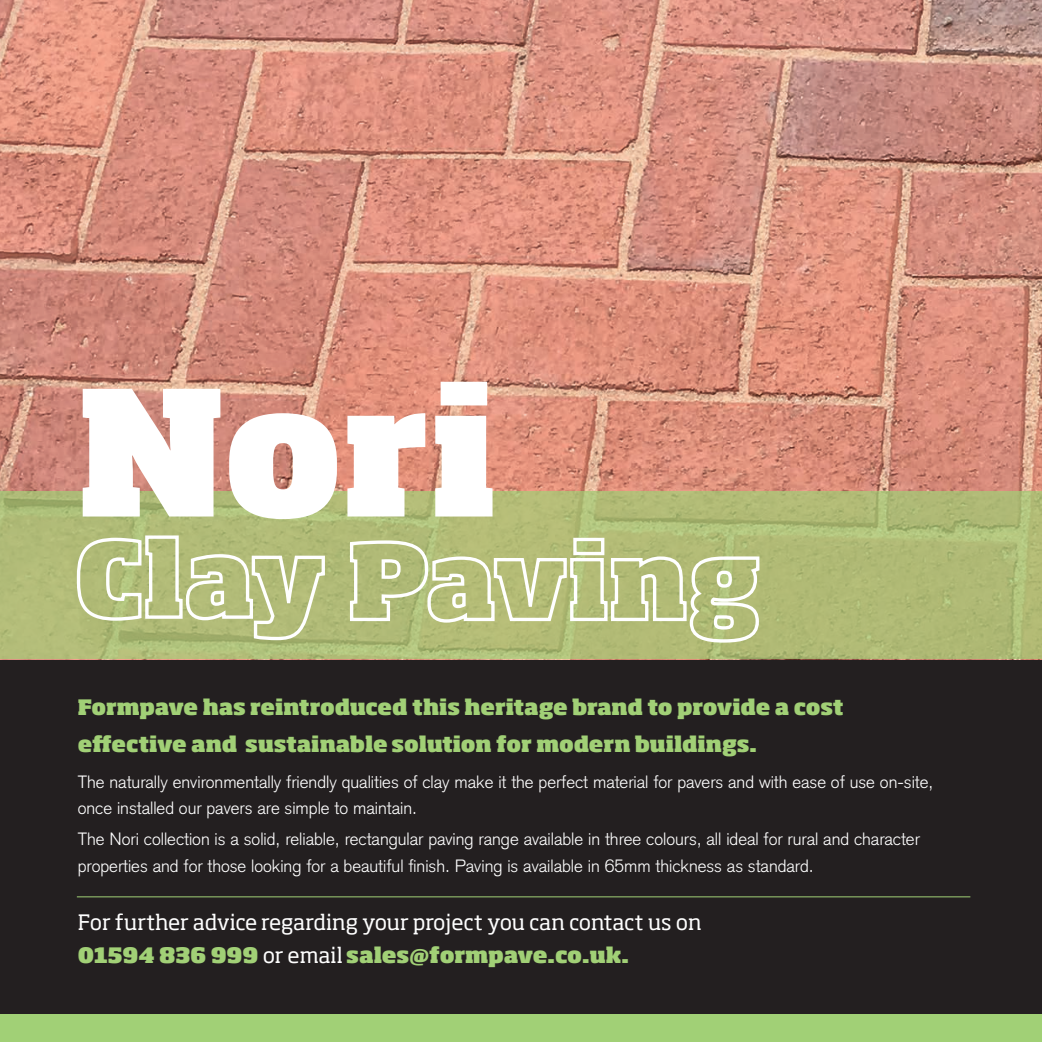
<style>
.page{position:relative;width:1042px;height:1042px;background:#231f20}
.page>*{position:absolute;margin:0;border:0;box-sizing:border-box;transform-origin:0 0}
.t1{font:800 21px/36.8px "Soho Std";letter-spacing:-.01em;color:#a1d076}
.t2{font:21px/33.2px "Soho Std";letter-spacing:-.01em;color:#fff}
.t3{font:300 17.5px/26.2px "Akzidenz Grotesk";color:#fff}
.s1{font-weight:800;color:#a1d076}
</style>
<div class="page">
<img style="left:0;top:0;width:1042px;height:491px">
<div style="left:0;top:1014px;width:1042px;height:28px;background:#a1d076"></div>
<svg style="left:0;top:491px;width:1042px;height:168px;background:#afbb76"></svg>
<svg style="left:348px;top:536px;width:413px;height:108px;background:#bdc58b"></svg>
<svg style="left:75px;top:534px;width:252px;height:108px;background:#bac389"></svg>
<svg style="left:83px;top:382px;width:409px;height:137px;background:#eed9ce"></svg>
<hr style="left:77px;top:896px;width:893px;height:1px;background:#a1d076">
<p class="t1" style="left:78px;top:688px;width:767px">Formpave has reintroduced this heritage brand to provide a cost effective and sustainable solution for modern buildings.</p>
<p class="t3" style="left:78px;top:768px;width:857px">The naturally environmentally friendly qualities of clay make it the perfect material for pavers and with ease of use on-site, once installed our pavers are simple to maintain.</p>
<p class="t3" style="left:78px;top:826px;width:843px">The Nori collection is a solid, reliable, rectangular paving range available in three colours, all ideal for rural and character properties and for those looking for a beautiful finish. Paving is available in 65mm thickness as standard.</p>
<p class="t2" style="left:78px;top:905px;width:625px">For further advice regarding your project you can contact us on<br><span class="s1">01594 836 999</span> or email <span class="s1">sales@formpave.co.uk.</span></p>
</div>
